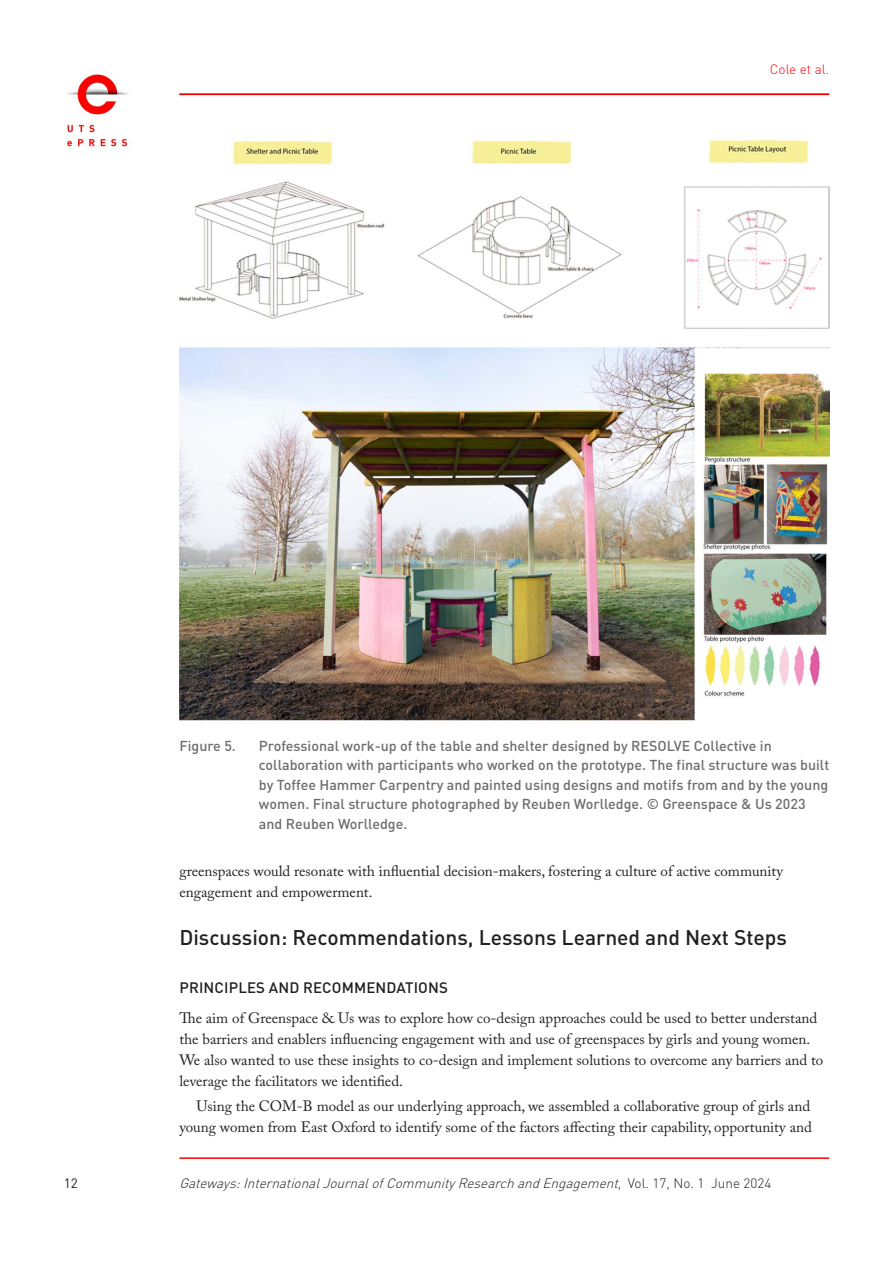
<style>
.page{position:relative;width:893px;height:1263px;background:#fff}
.page>*{position:absolute;margin:0;border:0;box-sizing:border-box;transform-origin:0 0}
.t1{font:500 21px "DIN Pro";color:#231f20}
.t2{font:15px/21px "Adobe Caslon Pro";color:#231f20}
.t3{font:500 15px "DIN Pro";letter-spacing:.01em;color:#231f20}
.t4{font:500 14.25px/19.5px "DIN";color:#6c6d70}
.t5{font:italic 300 13.5px "DIN Pro";color:#231f20}
.t6{font:300 13.5px "DIN Pro";color:#fe0000}
.t7{font:13.5px "DIN Pro";color:#231f20}
.s1{font-style:normal}
</style>
<div class="page">
<img style="left:179px;top:139px;width:650px;height:582px">
<img style="left:66px;top:74px;width:63px;height:73px">
<hr style="left:179px;top:94px;width:650px;height:1px;background:#fe0000">
<hr style="left:179px;top:1157px;width:650px;height:2px;background:#fe0000">
<p class="t6" style="left:770px;top:60px;width:61px">Cole et al.</p>
<p class="t4" style="left:179px;top:735px;width:58px">Figure 5.</p>
<p class="t4" style="left:259px;top:735px;width:572px">Professional work-up of the table and shelter designed by RESOLVE Collective in collaboration with participants who worked on the prototype. The final structure was built by Toffee Hammer Carpentry and painted using designs and motifs from and by the young women. Final structure photographed by Reuben Worlledge. © Greenspace &amp; Us 2023 and Reuben Worlledge.</p>
<p class="t2" style="left:179px;top:860px;width:605px">greenspaces would resonate with influential decision-makers, fostering a culture of active community engagement and empowerment.</p>
<h1 class="t1" style="left:179px;top:923px;width:609px">Discussion: Recommendations, Lessons Learned and Next Steps</h1>
<p class="t3" style="left:180px;top:977px;width:270px">PRINCIPLES AND RECOMMENDATIONS</p>
<p class="t2" style="left:179px;top:1007px;width:645px">The aim of Greenspace &amp; Us was to explore how co-design approaches could be used to better understand the barriers and enablers influencing engagement with and use of greenspaces by girls and young women.<br>We also wanted to use these insights to co-design and implement solutions to overcome any barriers and to leverage the facilitators we identified.</p>
<p class="t2" style="left:179px;top:1095px;width:634px;text-align:right">Using the COM-B model as our underlying approach, we assembled a collaborative group of girls and young women from East Oxford to identify some of the factors affecting their capability, opportunity and</p>
<p class="t7" style="left:64px;top:1174px;width:16px">12</p>
<p class="t5" style="left:179px;top:1174px;width:593px">Gateways:InternationalJournalofCommunityResearchandEngagement<span class="s1">, Vo l . 1 7 , N o . 1 J u n e 2 0 2 4</span></p>
</div>
